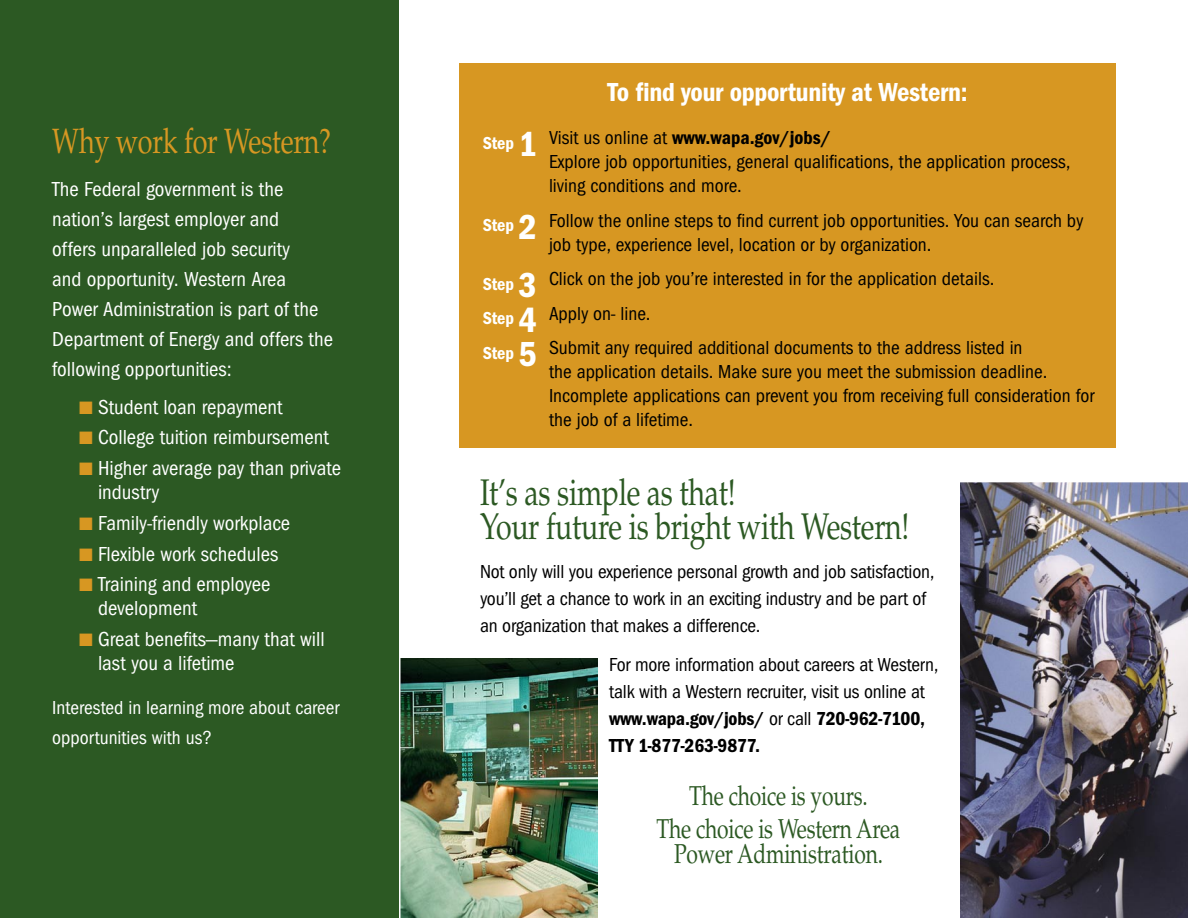
<style>
.page{position:relative;width:1188px;height:918px;background:#fff}
.page>*{position:absolute;margin:0;border:0;box-sizing:border-box;transform-origin:0 0}
.main_head{font:37.05px "Palatino";letter-spacing:-.01em;color:#2c5923;scale:.77 1}
.t1{font:35.1px "Palatino";letter-spacing:-.01em;color:#d79722;scale:.77 1}
.t2{font:27.3px/25.5px "Palatino";letter-spacing:-.01em;color:#2c5923;text-align:center;scale:.77 1}
.main_head-2{font:600 condensed 27px "Franklin Gothic EF";letter-spacing:-.01em;color:#fff}
.t3{font:condensed 21px/30px "Franklin Gothic EF";color:#fff}
.t4{font:condensed 19.5px/24px "Franklin Gothic EF";color:#000}
.body_text{font:condensed 19.5px/30px "Franklin Gothic EF";color:#fff}
.t5{font:600 condensed 19.5px "Franklin Gothic EF";color:#000}
.s1{color:#d79722}
.s2{font-size:36px;color:#fff}
.s3{font-weight:400}
.s4{font-weight:600;font-size:36px;color:#fff}
.s5{font-weight:600}
</style>
<div class="page">
<div style="left:0;top:0;width:399px;height:918px;background:#2c5923"></div>
<div style="left:459px;top:63px;width:657px;height:384px;background:#d79722"></div>
<img style="left:960px;top:482px;width:228px;height:436px">
<img style="left:400px;top:658px;width:198px;height:260px">
<p class="t1" style="left:52px;top:120px;width:364px">Why work for Western?</p>
<p class="t3" style="left:52px;top:174px;width:282px">The Federal government is the nation’s largest employer and<br>offers unparalleled job security<br>and opportunity. Western Area<br>Power Administration is part of the<br>Department of Energy and offers the following opportunities:</p>
<p class="t3" style="left:79px;top:392px;width:205px"><span class="s1">■</span> Student loan repayment</p>
<p class="t3" style="left:79px;top:423px;width:251px"><span class="s1">■</span> College tuition reimbursement</p>
<p class="t3" style="left:98px;top:456px;width:245px;line-height:24px;text-indent:-19px"><span class="s1">■</span> Higher average pay than private industry</p>
<p class="t3" style="left:79px;top:508px;width:212px"><span class="s1">■</span> Family-friendly workplace</p>
<p class="t3" style="left:79px;top:539px;width:200px"><span class="s1">■</span> Flexible work schedules</p>
<p class="t3" style="left:98px;top:573px;width:174px;line-height:24px;text-indent:-19px"><span class="s1">■</span> Training and employee development</p>
<p class="t3" style="left:98px;top:627px;width:228px;line-height:24px;text-indent:-19px"><span class="s1">■</span> Great benefits—many that will last you a lifetime</p>
<p class="body_text" style="left:52px;top:692px;width:289px">Interested in learning more about career opportunities with us?</p>
<p class="main_head-2" style="left:607px;top:77px;width:362px">To find your opportunity at Western:</p>
<p class="t5" style="left:483px;top:127px;width:350px"><sub>Step</sub> <span class="s2">1</span> <span class="s3">Visit us online at</span> www.wapa.gov/jobs/</p>
<p class="t4" style="left:549px;top:150px;width:523px">Explore job opportunities, general qualifications, the application process, living conditions and more.</p>
<p class="t4" style="left:549px;top:209px;width:536px;text-indent:-66px"><sub>Step</sub> <span class="s4">2</span> Follow the online steps to find current job opportunities. You can search by job type, experience level, location or by organization.</p>
<p class="t4" style="left:483px;top:267px;width:513px"><sub>Step</sub> <span class="s4">3</span> Click on the job you’re interested in for the application details.</p>
<p class="t4" style="left:483px;top:302px;width:169px"><sub>Step</sub> <span class="s4">4</span> Apply on- line.</p>
<p class="t4" style="left:549px;top:336px;width:547px;text-indent:-66px"><sub>Step</sub> <span class="s4">5</span> Submit any required additional documents to the address listed in<br>the application details. Make sure you meet the submission deadline.<br>Incomplete applications can prevent you from receiving full consideration for the job of a lifetime.</p>
<p class="main_head" style="left:480px;top:470px;width:334px">It’s as simple as that!</p>
<p class="main_head" style="left:480px;top:505px;width:559px">Your future is bright with Western!</p>
<p class="t4" style="left:480px;top:559px;width:456px;line-height:27px">Not only will you experience personal growth and job satisfaction, you’ll get a chance to work in an exciting industry and be part of an organization that makes a difference.</p>
<p class="t4" style="left:609px;top:652px;width:331px;line-height:27px">For more information about careers at Western, talk with a Western recruiter, visit us online at <span class="s5">www.wapa.gov/jobs/</span> or call <span class="s5">720-962-7100, TTY 1-877-263-9877.</span></p>
<p class="t2" style="left:689px;top:783px;width:234px">The choice is yours.</p>
<p class="t2" style="left:657px;top:816px;width:318px">The choice is Western Area<br>Power Administration.</p>
</div>
